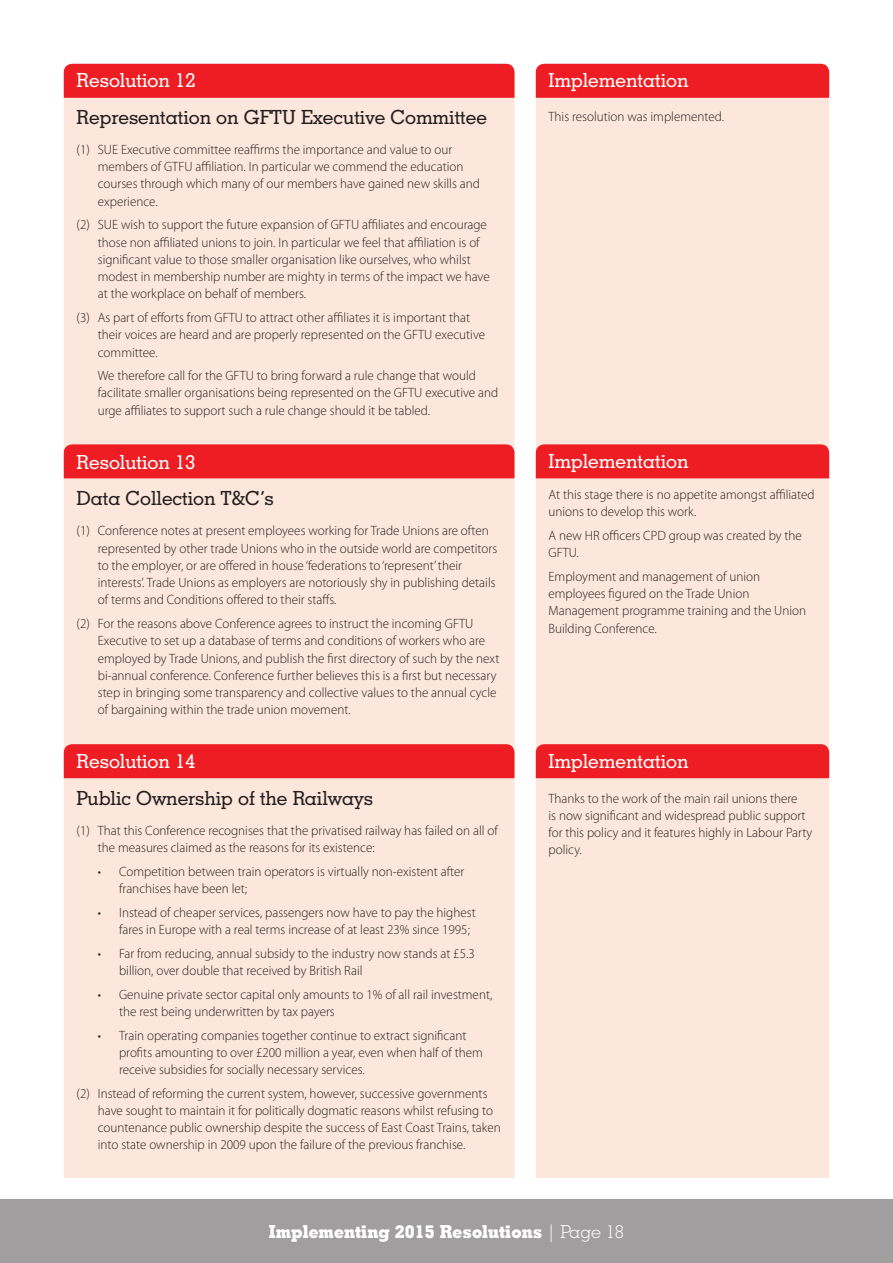
<style>
.page{position:relative;width:893px;height:1263px;background:#fff}
.page>*{position:absolute;margin:0;border:0;box-sizing:border-box;transform-origin:0 0}
.t1{font:500 19.5px "Geometric Slab 703 BT";color:#231f20}
.t2{font:500 19.5px "Geometric Slab 703 BT";color:#fff}
.t3{font:700 18px "Geometric Slab 703 BT Xtra";color:#fff}
.t4{font:300 13.5px/17.2px "Myriad Pro";color:#231f20}
.s1{font-family:"Geometric Slab 703 BT";font-weight:300}
</style>
<div class="page">
<div style="left:536px;top:98px;width:293px;height:1080px;background:#fde7dc"></div>
<div style="left:536px;top:64px;width:293px;height:34px;background:#ee1d23"></div>
<div style="left:64px;top:98px;width:450px;height:1080px;background:#fde7dc"></div>
<div style="left:64px;top:64px;width:450px;height:34px;background:#ee1d23"></div>
<div style="left:536px;top:444px;width:293px;height:34px;background:#ee1d23"></div>
<div style="left:64px;top:444px;width:450px;height:34px;background:#ee1d23"></div>
<div style="left:536px;top:744px;width:293px;height:34px;background:#ee1d23"></div>
<div style="left:64px;top:744px;width:450px;height:34px;background:#ee1d23"></div>
<div style="left:0;top:1199px;width:893px;height:64px;background:#a19ea0"></div>
<h1 class="t2" style="left:77px;top:68px;width:121px">Resolution 12</h1>
<h1 class="t1" style="left:77px;top:105px;width:412px">Representation on GFTU Executive Committee</h1>
<p class="t4" style="left:98px;top:141px;width:384px;text-indent:-21px">(1) SUE Executive committee reaffirms the importance and value to our members of GTFU affiliation. In particular we commend the education courses through which many of our members have gained new skills and experience.</p>
<p class="t4" style="left:98px;top:216px;width:393px;text-indent:-21px">(2) SUE wish to support the future expansion of GFTU affiliates and encourage those non affiliated unions to join. In particular we feel that affiliation is of significant value to those smaller organisation like ourselves, who whilst modest in membership number are mighty in terms of the impact we have at the workplace on behalf of members.</p>
<p class="t4" style="left:98px;top:309px;width:389px;text-indent:-21px">(3) As part of efforts from GFTU to attract other affiliates it is important that their voices are heard and are properly represented on the GFTU executive committee.</p>
<p class="t4" style="left:98px;top:367px;width:402px">We therefore call for the GFTU to bring forward a rule change that would facilitate smaller organisations being represented on the GFTU executive and urge affiliates to support such a rule change should it be tabled.</p>
<h1 class="t2" style="left:77px;top:450px;width:121px">Resolution 13</h1>
<h1 class="t1" style="left:77px;top:487px;width:199px">Data Collection T&amp;C’s</h1>
<p class="t4" style="left:98px;top:522px;width:401px;text-indent:-21px">(1) Conference notes at present employees working for Trade Unions are often represented by other trade Unions who in the outside world are competitors to the employer, or are offered in house ‘federations to ‘represent’ their interests’. Trade Unions as employers are notoriously shy in publishing details of terms and Conditions offered to their staffs.</p>
<p class="t4" style="left:98px;top:615px;width:403px;text-indent:-21px">(2) For the reasons above Conference agrees to instruct the incoming GFTU Executive to set up a database of terms and conditions of workers who are employed by Trade Unions, and publish the first directory of such by the next bi-annual conference. Conference further believes this is a first but necessary step in bringing some transparency and collective values to the annual cycle of bargaining within the trade union movement.</p>
<h1 class="t2" style="left:77px;top:749px;width:121px">Resolution 14</h1>
<h1 class="t1" style="left:77px;top:786px;width:298px">Public Ownership of the Railways</h1>
<p class="t4" style="left:98px;top:822px;width:402px;text-indent:-21px">(1) That this Conference recognises that the privatised railway has failed on all of the measures claimed as the reasons for its existence:</p>
<p class="t4" style="left:119px;top:863px;width:347px;text-indent:-21px">• Competition between train operators is virtually non-existent after franchises have been let;</p>
<p class="t4" style="left:119px;top:904px;width:358px;text-indent:-21px">• Instead of cheaper services, passengers now have to pay the highest fares in Europe with a real terms increase of at least 23% since 1995;</p>
<p class="t4" style="left:119px;top:945px;width:357px;text-indent:-21px">• Far from reducing, annual subsidy to the industry now stands at £5.3 billion, over double that received by British Rail</p>
<p class="t4" style="left:119px;top:986px;width:375px;text-indent:-21px">• Genuine private sector capital only amounts to 1% of all rail investment, the rest being underwritten by tax payers</p>
<p class="t4" style="left:119px;top:1026px;width:365px;text-indent:-21px">• Train operating companies together continue to extract significant profits amounting to over £200 million a year, even when half of them receive subsidies for socially necessary services.</p>
<p class="t4" style="left:98px;top:1085px;width:405px;text-indent:-21px">(2) Instead of reforming the current system, however, successive governments have sought to maintain it for politically dogmatic reasons whilst refusing to countenance public ownership despite the success of East Coast Trains, taken into state ownership in 2009 upon the failure of the previous franchise.</p>
<h1 class="t2" style="left:549px;top:68px;width:141px">Implementation</h1>
<p class="t4" style="left:548px;top:108px;width:177px">This resolution was implemented.</p>
<h1 class="t2" style="left:549px;top:449px;width:141px">Implementation</h1>
<p class="t4" style="left:548px;top:486px;width:268px">At this stage there is no appetite amongst affiliated unions to develop this work.</p>
<p class="t4" style="left:548px;top:527px;width:255px">A new HR officers CPD group was created by the<br>GFTU.</p>
<p class="t4" style="left:548px;top:568px;width:259px">Employment and management of union employees figured on the Trade Union Management programme training and the Union Building Conference.</p>
<h1 class="t2" style="left:549px;top:749px;width:141px">Implementation</h1>
<p class="t4" style="left:548px;top:790px;width:265px">Thanks to the work of the main rail unions there<br>is now significant and widespread public support for this policy and it features highly in Labour Party policy.</p>
<h2 class="t3" style="left:269px;top:1221px;width:357px">Implementing 2015 Resolutions <span class="s1">| Page 18</span></h2>
</div>
